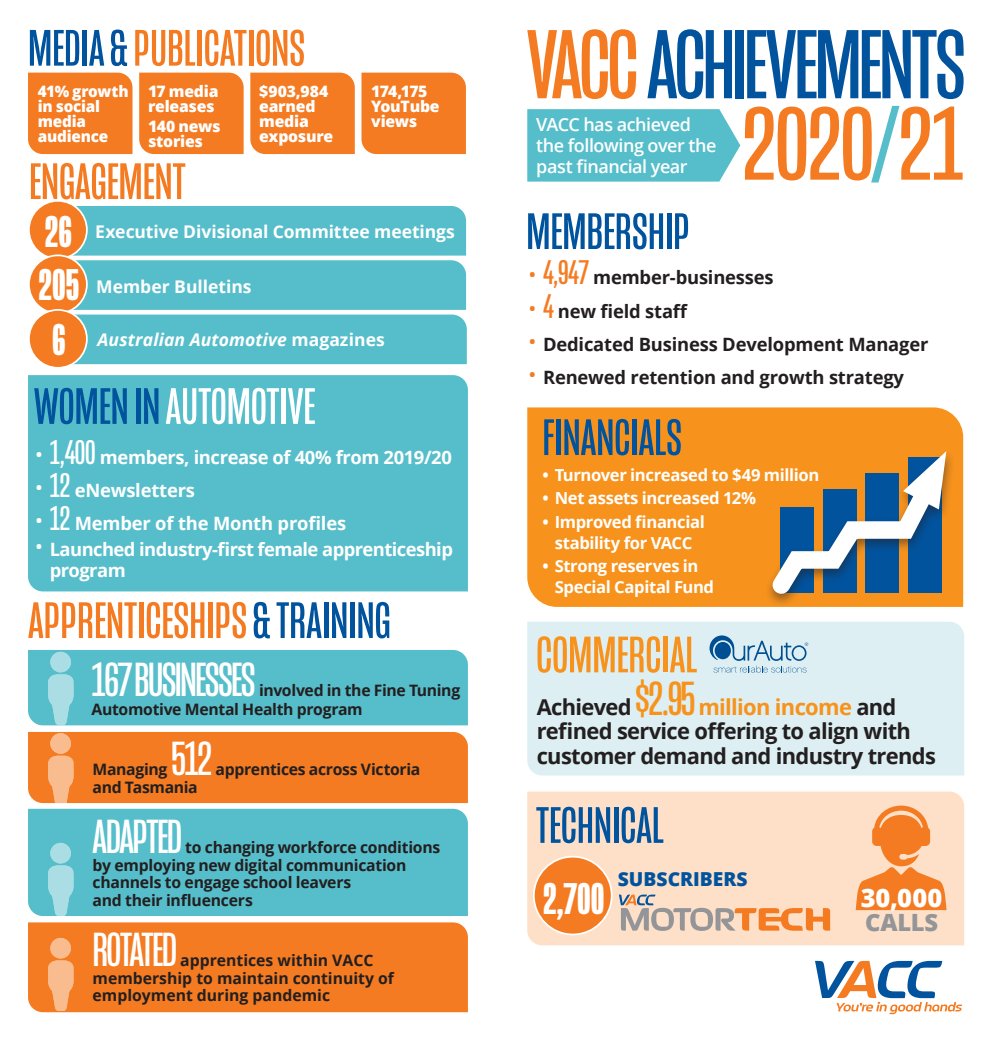
<style>
.page{position:relative;width:993px;height:1042px;background:#fff}
.page>*{position:absolute;margin:0;border:0;box-sizing:border-box;transform-origin:0 0}
.t1{font:106.23px "Mongoose";letter-spacing:-.01em;color:#f47b21;scale:1.06 1}
.t2{font:100.27px "Mongoose";letter-spacing:-.03em;color:#01539e}
.t3{font:52.5px "Mongoose";color:#f47b21}
.t4{font:52.5px "Mongoose";color:#01539e}
.t5{font:52.5px "Mongoose";color:#fff}
.t6{font:52.5px "Mongoose";color:#f7931d}
.t7{font:49px "Mongoose";letter-spacing:-.035em;color:#fff}
.t8{font:49px "Mongoose";color:#f7931d}
.t9{font:700 45.5px "Mongoose";color:#fff}
.t10{font:800 25.55px "Open Sans";color:#fff}
.t11{font:800 23.8px "Open Sans";letter-spacing:-.01em;color:#939598}
.t12{font:700 21.88px/24.5px "Open Sans";letter-spacing:-.03em;color:#231f20}
.t13{font:800 19.25px "Open Sans";color:#01539e}
.t14{font:700 18.38px/21px "Open Sans";letter-spacing:-.02em;color:#fff}
.t15{font:700 18.38px "Open Sans";letter-spacing:-.01em;color:#231f20}
.t16{font:600 18.03px/21px "Open Sans";letter-spacing:-.025em;color:#fff}
.t17{font:700 17.5px "Open Sans";color:#fff}
.t18{font:italic 700 17.5px "Open Sans";letter-spacing:.01em;color:#fff}
.t19{font:700 16.62px/21px "Open Sans";letter-spacing:-.02em;color:#fff;text-align:center}
.t20{font:700 15.75px/17.5px "Open Sans";letter-spacing:-.015em;color:#231f20}
.t21{font:800 15.75px/14.9px "Open Sans";letter-spacing:-.015em;color:#fff}
.s1{color:#01539e}
.s2{font-style:normal}
.s3{font-family:"Mongoose";font-weight:400;font-size:35px}
.s4{color:#f47b21}
.s5{font-weight:500;font-size:89.08px;color:#56beca}
.s6{font-family:"Mongoose";font-weight:400;font-size:35px;color:#f47b21}
.s7{color:#f7931d}
</style>
<div class="page">
<div style="left:527px;top:791px;width:436px;height:154px;background:#fde0c7"></div>
<div style="left:28px;top:375px;width:440px;height:216px;background:#56beca"></div>
<svg style="left:527px;top:109px;width:213px;height:73px;background:#5fc1cc"></svg>
<div style="left:527px;top:407px;width:435px;height:200px;background:#f7931d"></div>
<div style="left:764px;top:448px;width:191px;height:160px;background:#f7931d"></div>
<svg style="left:757px;top:451px;width:197px;height:157px"></svg>
<div style="left:28px;top:73px;width:104px;height:81px;background:#f47b21"></div>
<div style="left:139px;top:73px;width:104px;height:81px;background:#f47b21"></div>
<div style="left:250px;top:73px;width:104px;height:81px;background:#f47b21"></div>
<div style="left:361px;top:73px;width:105px;height:81px;background:#f47b21"></div>
<svg style="left:815px;top:961px;width:146px;height:53px"></svg>
<div style="left:29px;top:201px;width:58px;height:58px;background:#f47b21;border-radius:50%"></div>
<div style="left:28px;top:200px;width:60px;height:60px;border:2px solid #fff;border-radius:50%"></div>
<div style="left:29px;top:255px;width:58px;height:58px;background:#f47b21;border-radius:50%"></div>
<svg style="left:54px;top:206px;width:412px;height:158px;background:#67bfc5"></svg>
<div style="left:29px;top:310px;width:58px;height:58px;background:#f47b21;border-radius:50%"></div>
<div style="left:28px;top:309px;width:60px;height:60px;border:2px solid #fff;border-radius:50%"></div>
<div style="left:527px;top:622px;width:436px;height:153px;background:#ddeff2"></div>
<svg style="left:709px;top:635px;width:99px;height:37px;background:#aacadc"></svg>
<svg style="left:855px;top:805px;width:91px;height:105px;background:#f7a669"></svg>
<svg style="left:618px;top:894px;width:211px;height:37px;background:#e4c0a3"></svg>
<div style="left:533px;top:856px;width:78px;height:78px;background:#f47b21;border-radius:50%"></div>
<div style="left:533px;top:856px;width:79px;height:79px;border:2px solid #fff;border-radius:50%"></div>
<div style="left:28px;top:650px;width:440px;height:75px;background:#56beca"></div>
<svg style="left:50px;top:651px;width:21px;height:22px"></svg>
<div style="left:28px;top:732px;width:440px;height:72px;background:#f47b21"></div>
<div style="left:50px;top:733px;width:21px;height:21px;background:#f9bc8f;border-radius:10px"></div>
<div style="left:28px;top:809px;width:440px;height:107px;background:#56beca"></div>
<svg style="left:48px;top:842px;width:26px;height:74px;background:#8dd3db"></svg>
<svg style="left:50px;top:842px;width:21px;height:22px"></svg>
<div style="left:28px;top:922px;width:440px;height:90px;background:#f47b21"></div>
<svg style="left:50px;top:937px;width:21px;height:22px"></svg>
<h3 class="t3" style="left:28px;top:18px;width:278px"><span class="s1">MEDIA &amp;</span> PUBLICATIONS</h3>
<p class="t21" style="left:38px;top:83px;width:92px">41% growth in social media audience</p>
<p class="t21" style="left:148px;top:83px;width:72px">17 media releases</p>
<p class="t21" style="left:259px;top:83px;width:76px">$903,984 earned media exposure</p>
<p class="t21" style="left:371px;top:83px;width:70px">174,175<br>YouTube views</p>
<p class="t21" style="left:148px;top:118px;width:74px">140 news stories</p>
<h3 class="t3" style="left:29px;top:152px;width:158px">ENGAGEMENT</h3>
<h3 class="t9" style="left:45px;top:205px;width:29px">26</h3>
<p class="t17" style="left:95px;top:219px;width:361px">Executive Divisional Committee meetings</p>
<h3 class="t9" style="left:38px;top:259px;width:42px">205</h3>
<p class="t17" style="left:96px;top:274px;width:157px">Member Bulletins</p>
<h3 class="t9" style="left:52px;top:313px;width:15px">6</h3>
<p class="t18" style="left:97px;top:327px;width:289px">Australian Automotive <span class="s2">magazines</span></p>
<h3 class="t5" style="left:34px;top:376px;width:282px"><span class="s1">WOMEN IN</span>AUTOMOTIVE</h3>
<p class="t14" style="left:34px;top:446px;width:419px"><span class="s3">• 1,400</span> members, increase of 40% from 2019/20</p>
<p class="t14" style="left:34px;top:479px;width:162px"><span class="s3">• 12</span> eNewsletters</p>
<p class="t14" style="left:34px;top:512px;width:313px"><span class="s3">• 12</span> Member of the Month profiles</p>
<p class="t14" style="left:50px;top:539px;width:404px;text-indent:-16px"><span class="s3">•</span> Launched industry-first female apprenticeship program</p>
<h3 class="t3" style="left:28px;top:591px;width:364px">APPRENTICESHIPS <span class="s1">&amp; TRAINING</span></h3>
<h3 class="t7" style="left:92px;top:651px;width:166px">167 BUSINESSES</h3>
<p class="t20" style="left:92px;top:680px;width:370px;line-height:19.2px;text-indent:167px">involved in the Fine Tuning<br>Automotive Mental Health program</p>
<h3 class="t7" style="left:171px;top:731px;width:42px">512</h3>
<p class="t20" style="left:93px;top:760px;width:76px">Managing</p>
<p class="t20" style="left:215px;top:760px;width:206px">apprentices across Victoria</p>
<p class="t20" style="left:93px;top:778px;width:107px">and Tasmania</p>
<h3 class="t7" style="left:93px;top:809px;width:91px">ADAPTED</h3>
<p class="t20" style="left:93px;top:838px;width:349px;text-indent:93px">to changing workforce conditions by employing new digital communication channels to engage school leavers<br>and their influencers</p>
<h3 class="t7" style="left:93px;top:922px;width:86px">ROTATED</h3>
<p class="t20" style="left:92px;top:951px;width:303px;text-indent:88px">apprentices within VACC membership to maintain continuity of employment during pandemic</p>
<h2 class="t2" style="left:526px;top:8px;width:441px"><span class="s4">VACC</span>ACHIEVEMENTS</h2>
<p class="t16" style="left:536px;top:113px;width:182px">VACC has achieved the following over the past financial year</p>
<h1 class="t1" style="left:742px;top:84px;width:212px">2020<span class="s5">/</span>21</h1>
<h3 class="t4" style="left:526px;top:202px;width:165px">MEMBERSHIP</h3>
<p class="t15" style="left:527px;top:265px;width:248px"><span class="s6">• 4,947</span> member-businesses</p>
<p class="t15" style="left:527px;top:298px;width:162px"><span class="s6">• 4</span> new field staff</p>
<p class="t15" style="left:527px;top:331px;width:402px"><span class="s6">•</span> Dedicated Business Development Manager</p>
<p class="t15" style="left:527px;top:364px;width:378px"><span class="s6">•</span> Renewed retention and growth strategy</p>
<h3 class="t4" style="left:542px;top:408px;width:141px">FINANCIALS</h3>
<p class="t19" style="left:542px;top:464px;width:278px">• Turnover increased to $49 million</p>
<p class="t19" style="left:542px;top:487px;width:215px">• Net assets increased 12%</p>
<p class="t19" style="left:542px;top:511px;width:164px">• Improved financial stability for VACC</p>
<p class="t19" style="left:554px;top:555px;width:161px;text-align:left;text-indent:-12px">• Strong reserves in<br>Special Capital Fund</p>
<h3 class="t6" style="left:536px;top:625px;width:162px">COMMERCIAL</h3>
<h3 class="t8" style="left:635px;top:671px;width:62px">$2.95</h3>
<h3 class="t12" style="left:536px;top:694px;width:96px">Achieved</h3>
<h3 class="t12" style="left:536px;top:694px;width:400px;text-indent:162px"><span class="s7">million income</span> and refined service offering to align with customer demand and industry trends</h3>
<h3 class="t4" style="left:535px;top:795px;width:129px">TECHNICAL</h3>
<h3 class="t9" style="left:543px;top:872px;width:63px">2,700</h3>
<p class="t13" style="left:617px;top:865px;width:131px">SUBSCRIBERS</p>
<h3 class="t10" style="left:860px;top:878px;width:83px">30,000</h3>
<h3 class="t11" style="left:864px;top:904px;width:74px">CALLS</h3>
</div>
